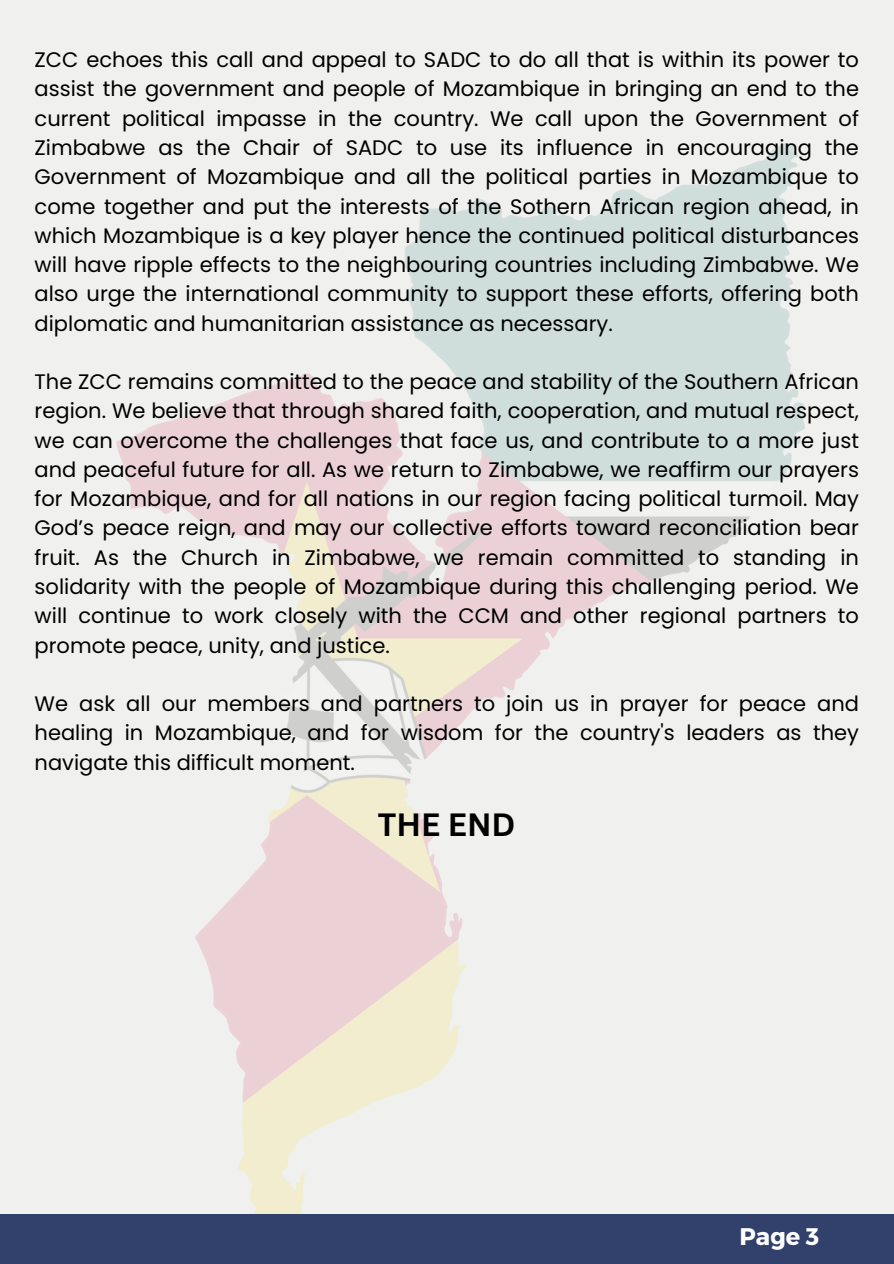
<style>
.page{position:relative;width:894px;height:1264px;background:#fff}
.page>*{position:absolute;margin:0;border:0;box-sizing:border-box;transform-origin:0 0}
.t1{font:700 31.35px "Canva Sans";color:#000}
.t2{font:700 24px "Montserrat";color:#fff}
.t3{font:21px/29.2px "Poppins";color:#000;text-align:justify}
</style>
<div class="page">
<div style="left:0;top:0;width:893px;height:1263px;background:#f0f0ef"></div>
<img style="left:117px;top:143px;width:687px;height:1071px">
<div style="left:0;top:1214px;width:893px;height:49px;background:#32406c"></div>
<p class="t3" style="left:35px;top:45px;width:825px">ZCC echoes this call and appeal to SADC to do all that is within its power to assist the government and people of Mozambique in bringing an end to the current political impasse in the country. We call upon the Government of Zimbabwe as the Chair of SADC to use its influence in encouraging the Government of Mozambique and all the political parties in Mozambique to come together and put the interests of the Sothern African region ahead, in which Mozambique is a key player hence the continued political disturbances will have ripple effects to the neighbouring countries including Zimbabwe. We also urge the international community to support these efforts, offering both diplomatic and humanitarian assistance as necessary.</p>
<p class="t3" style="left:35px;top:367px;width:825px">The ZCC remains committed to the peace and stability of the Southern African region. We believe that through shared faith, cooperation, and mutual respect, we can overcome the challenges that face us, and contribute to a more just and peaceful future for all. As we return to Zimbabwe, we reaffirm our prayers for Mozambique, and for all nations in our region facing political turmoil. May God’s peace reign, and may our collective efforts toward reconciliation bear fruit. As the Church in Zimbabwe, we remain committed to standing in solidarity with the people of Mozambique during this challenging period. We will continue to work closely with the CCM and other regional partners to promote peace, unity, and justice.</p>
<p class="t3" style="left:35px;top:689px;width:825px">We ask all our members and partners to join us in prayer for peace and healing in Mozambique, and for wisdom for the country's leaders as they navigate this difficult moment.</p>
<h1 class="t1" style="left:378px;top:802px;width:139px">THE END</h1>
<p class="t2" style="left:739px;top:1220px;width:81px">Page 3</p>
</div>
